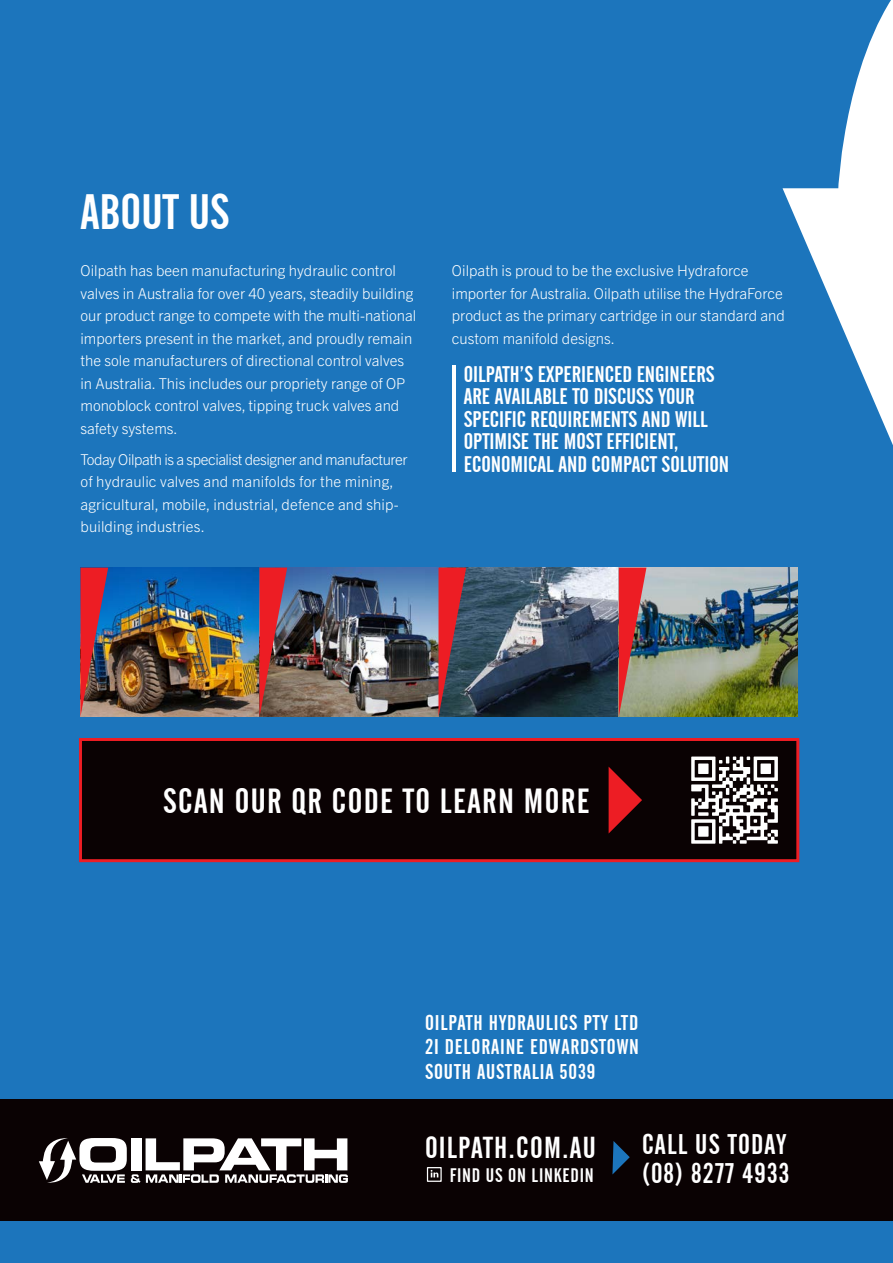
<style>
.page{position:relative;width:893px;height:1263px;background:#1c75bc}
.page>*{position:absolute;margin:0;border:0;box-sizing:border-box;transform-origin:0 0}
.t1{font:49.5px "Alternate Gothic No 2 BT";color:#fff}
.t2{font:34.8px "Alternate Gothic No 2 BT";letter-spacing:.04em;color:#fff}
.t3{font:30.3px "Alternate Gothic No 2 BT";letter-spacing:.04em;color:#fff}
.t4{font:28.35px "Alternate Gothic No 2 BT";letter-spacing:.04em;color:#fff}
.t5{font:22.5px/22.5px "Alternate Gothic No 2 BT";color:#fff}
.t6{font:21.3px/24.3px "Alternate Gothic No 2 BT";letter-spacing:.04em;color:#fff;text-align:justify}
.t7{font:19.5px "Alternate Gothic No 2 BT";letter-spacing:.04em;color:#fff}
.t8{font:300 15px/22.5px "Trade Gothic Next LT Pro";color:#fff}
</style>
<div class="page">
<svg style="left:782px;top:0;width:111px;height:445px"></svg>
<div style="left:0;top:1099px;width:893px;height:121px;background:#0a0203"></div>
<div style="left:131px;top:1138px;width:10px;height:32px;background:#fff"></div>
<svg style="left:146px;top:1138px;width:202px;height:45px"></svg>
<svg style="left:39px;top:1138px;width:101px;height:45px"></svg>
<div style="left:427px;top:1167px;width:15px;height:15px;border:1px solid #fff"></div>
<svg style="left:431px;top:1170px;width:7px;height:7px"></svg>
<hr style="left:452px;top:365px;width:3px;height:107px;background:#fff">
<div style="left:79px;top:738px;width:720px;height:124px;background:#0a0203;border:3px solid #ed1d24"></div>
<svg style="left:609px;top:767px;width:33px;height:66px"></svg>
<svg style="left:612px;top:1141px;width:18px;height:33px"></svg>
<svg style="left:691px;top:756px;width:87px;height:88px"></svg>
<img style="left:108px;top:568px;width:690px;height:149px">
<img style="left:619px;top:568px;width:27px;height:149px">
<svg style="left:438px;top:568px;width:28px;height:149px;background:#8f3741"></svg>
<img style="left:259px;top:568px;width:28px;height:149px">
<img style="left:80px;top:568px;width:28px;height:149px">
<h1 class="t1" style="left:80px;top:185px;width:151px">ABOUT US</h1>
<p class="t8" style="left:80px;top:259px;width:337px">Oilpath has been manufacturing hydraulic control valves in Australia for over 40 years, steadily building our product range to compete with the multi-national importers present in the market, and proudly remain the sole manufacturers of directional control valves in Australia. This includes our propriety range of OP monoblock control valves, tipping truck valves and safety systems.</p>
<p class="t8" style="left:80px;top:447px;width:329px">Today Oilpath is a specialist designer and manufacturer of hydraulic valves and manifolds for the mining, agricultural, mobile, industrial, defence and ship&shy;building industries.</p>
<p class="t8" style="left:452px;top:259px;width:334px">Oilpath is proud to be the exclusive Hydraforce importer for Australia. Oilpath utilise the HydraForce product as the primary cartridge in our standard and custom manifold designs.</p>
<h3 class="t5" style="left:464px;top:363px;width:267px">OILPATH’S EXPERIENCED ENGINEERS<br>ARE AVAILABLE TO DISCUSS YOUR<br>SPECIFIC REQUIREMENTS AND WILL<br>OPTIMISE THE MOST EFFICIENT,<br>ECONOMICAL AND COMPACT SOLUTION</h3>
<h2 class="t2" style="left:163px;top:781px;width:428px">SCAN OUR QR CODE TO LEARN MORE</h2>
<h3 class="t6" style="left:425px;top:1011px;width:216px">OILPATH HYDRAULICS PTY LTD 2I DELORAINE EDWARDSTOWN SOUTH AUSTRALIA 5039</h3>
<h3 class="t3" style="left:425px;top:1131px;width:172px">OILPATH.COM.AU</h3>
<h3 class="t4" style="left:642px;top:1128px;width:146px">CALL US TODAY</h3>
<h3 class="t7" style="left:450px;top:1164px;width:145px">FIND US ON LINKEDIN</h3>
<h3 class="t4" style="left:642px;top:1157px;width:149px">(08) 8277 4933</h3>
</div>
